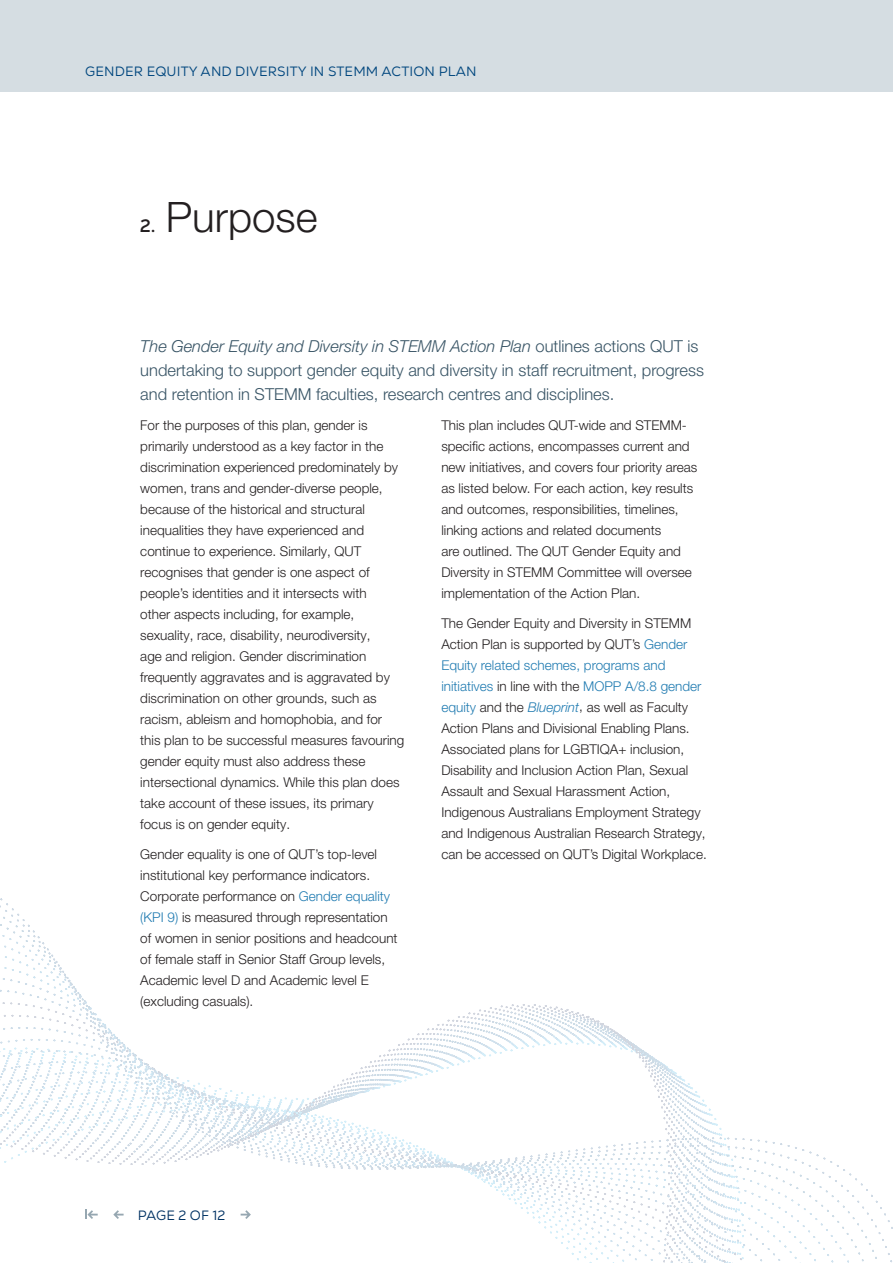
<style>
.page{position:relative;width:893px;height:1263px;background:#fff}
.page>*{position:absolute;margin:0;border:0;box-sizing:border-box;transform-origin:0 0}
.t1{font:300 42px "Helvetica Neue LT Pro";color:#231f20}
.t2{font:700 18px "Nexa Text";color:#231f20}
.t3{font:300 16.5px/24px "Helvetica Neue LT Pro";color:#385465}
.t4{font:300 13.5px/21px "Helvetica Neue LT Pro";color:#231f20}
.t5{font:13.5px "Nexa Text";letter-spacing:.01em;color:#00467e}
.t6{font:13.5px "Nexa Text";color:#003263}
.s1{font-style:italic}
.s2{color:#207bb1}
.s3{font-style:italic;color:#207bb1}
</style>
<div class="page">
<div style="left:0;top:0;width:893px;height:91px;background:#d5dde2"></div>
<svg style="left:0;top:898px;width:893px;height:365px"></svg>
<p class="t5" style="left:85px;top:63px;width:393px">GENDER EQUITY AND DIVERSITY IN STEMM ACTION PLAN</p>
<h2 class="t2" style="left:140px;top:214px;width:17px">2.</h2>
<h1 class="t1" style="left:166px;top:191px;width:153px">Purpose</h1>
<p class="t3" style="left:140px;top:334px;width:565px"><span class="s1">The Gender Equity and Diversity in STEMM Action Plan</span> outlines actions QUT is undertaking to support gender equity and diversity in staff recruitment, progress and retention in STEMM faculties, research centres and disciplines.</p>
<p class="t4" style="left:140px;top:414px;width:266px">For the purposes of this plan, gender is primarily understood as a key factor in the discrimination experienced predominately by women, trans and gender-diverse people, because of the historical and structural inequalities they have experienced and continue to experience. Similarly, QUT recognises that gender is one aspect of people’s identities and it intersects with<br>other aspects including, for example, sexuality, race, disability, neurodiversity,<br>age and religion. Gender discrimination frequently aggravates and is aggravated by discrimination on other grounds, such as racism, ableism and homophobia, and for this plan to be successful measures favouring gender equity must also address these intersectional dynamics. While this plan does take account of these issues, its primary focus is on gender equity.</p>
<p class="t4" style="left:140px;top:843px;width:259px">Gender equality is one of QUT’s top-level institutional key performance indicators.<br>Corporate performance on <span class="s2">Gender equality (KPI 9)</span> is measured through representation of women in senior positions and headcount of female staff in Senior Staff Group levels, Academic level D and Academic level E (excluding casuals).</p>
<p class="t4" style="left:441px;top:415px;width:258px">This plan includes QUT-wide and STEMM&shy;specific actions, encompasses current and new initiatives, and covers four priority areas as listed below. For each action, key results and outcomes, responsibilities, timelines, linking actions and related documents<br>are outlined. The QUT Gender Equity and Diversity in STEMM Committee will oversee implementation of the Action Plan.</p>
<p class="t4" style="left:441px;top:613px;width:266px">The Gender Equity and Diversity in STEMM Action Plan is supported by QUT’s <span class="s2">Gender Equity related schemes, programs and initiatives</span> in line with the <span class="s2">MOPP A/8. 8 gender equity</span> and the <span class="s3">Blueprint</span>, as well as Faculty Action Plans and Divisional Enabling Plans.<br>Associated plans for LGBTIQA+ inclusion, Disability and Inclusion Action Plan, Sexual Assault and Sexual Harassment Action, Indigenous Australians Employment Strategy and Indigenous Australian Research Strategy, can be accessed on QUT’s Digital Workplace.</p>
<p class="t6" style="left:138px;top:1207px;width:89px">PAGE 2 OF 12</p>
</div>
